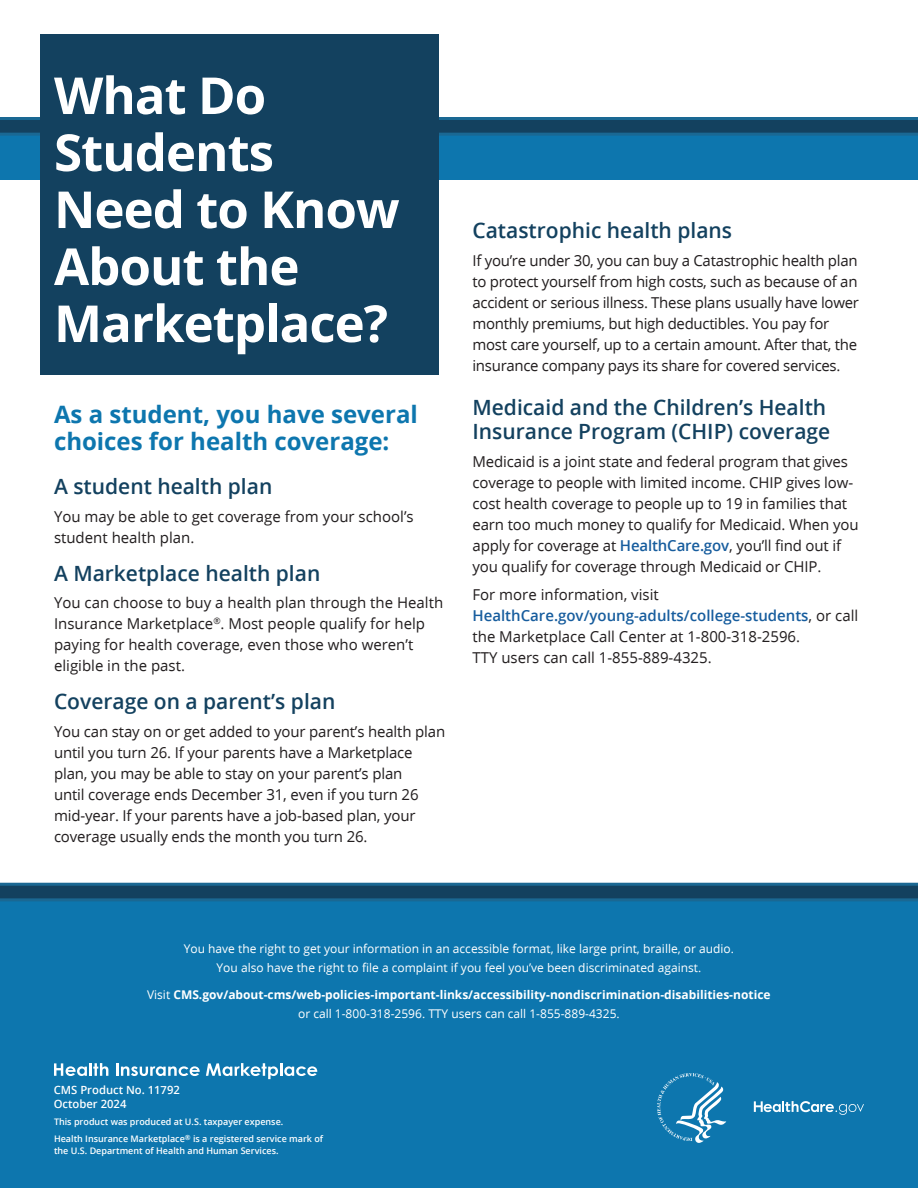
<style>
.page{position:relative;width:918px;height:1188px;background:#fff}
.page>*{position:absolute;margin:0;border:0;box-sizing:border-box;transform-origin:0 0}
.t1{font:700 51px/57px "Open Sans";letter-spacing:-.02em;color:#fff}
.H2_-_NO_BOX{font:700 24px/27px "Open Sans";color:#0d76ae}
.t2{font:600 21px/24px "Open Sans";color:#13415f}
.text_no_indent{font:15px/21px "Open Sans";letter-spacing:-.01em;color:#231f20}
.Disclaimer{font:12px/19.5px "Open Sans";color:#fff;text-align:center}
.Disclaimer-2{font:700 12px/19.5px "Open Sans";color:#fff;text-align:center}
.Product_Number___Date{font:600 11.25px "Open Sans";color:#fff}
.Taxpayer_Expense{font:600 9px/12px "Open Sans";color:#fff}
.s1{font-weight:600;color:#175d9e}
.s2{font-weight:400}
</style>
<div class="page">
<div style="left:0;top:118px;width:918px;height:62px;background:#0d76ae"></div>
<svg style="left:0;top:117px;width:918px;height:19px;background:#154e70"></svg>
<div style="left:0;top:890px;width:918px;height:298px;background:#0d76ae"></div>
<svg style="left:754px;top:1101px;width:110px;height:14px"></svg>
<svg style="left:0;top:883px;width:918px;height:18px;background:#154c6e"></svg>
<svg style="left:657px;top:1073px;width:69px;height:70px"></svg>
<svg style="left:54px;top:1063px;width:54px;height:13px"></svg>
<svg style="left:116px;top:1063px;width:84px;height:13px"></svg>
<svg style="left:206px;top:1063px;width:111px;height:16px"></svg>
<div style="left:40px;top:34px;width:399px;height:341px;background:#13415f"></div>
<h1 class="t1" style="left:54px;top:68px;width:347px">What Do<br>Students<br>Need to Know<br>About the<br>Marketplace?</h1>
<h2 class="H2_-_NO_BOX" style="left:54px;top:401px;width:365px">As a student, you have several choices for health coverage:</h2>
<h3 class="t2" style="left:54px;top:475px;width:220px">A student health plan</h3>
<p class="text_no_indent" style="left:54px;top:506px;width:361px">You may be able to get coverage from your school’s student health plan.</p>
<h3 class="t2" style="left:54px;top:561px;width:268px">A Marketplace health plan</h3>
<p class="text_no_indent" style="left:54px;top:593px;width:391px">You can choose to buy a health plan through the Health Insurance Marketplace<sup>®</sup>. Most people qualify for help paying for health coverage, even those who weren’t eligible in the past.</p>
<h3 class="t2" style="left:54px;top:690px;width:283px">Coverage on a parent’s plan</h3>
<p class="text_no_indent" style="left:54px;top:721px;width:393px">You can stay on or get added to your parent’s health plan until you turn 26. If your parents have a Marketplace plan, you may be able to stay on your parent’s plan<br>until coverage ends December 31, even if you turn 26 mid-year. If your parents have a job-based plan, your coverage usually ends the month you turn 26.</p>
<h3 class="t2" style="left:472px;top:219px;width:261px">Catastrophic health plans</h3>
<p class="text_no_indent" style="left:472px;top:250px;width:388px">If you’re under 30, you can buy a Catastrophic health plan to protect yourself from high costs, such as because of an accident or serious illness. These plans usually have lower monthly premiums, but high deductibles. You pay for most care yourself, up to a certain amount. After that, the insurance company pays its share for covered services.</p>
<h3 class="t2" style="left:472px;top:396px;width:359px">Medicaid and the Children’s Health<br>Insurance Program (CHIP) coverage</h3>
<p class="text_no_indent" style="left:472px;top:451px;width:388px">Medicaid is a joint state and federal program that gives coverage to people with limited income. CHIP gives low&shy;cost health coverage to people up to 19 in families that earn too much money to qualify for Medicaid. When you apply for coverage at <span class="s1">HealthCare.gov</span>, you’ll find out if you qualify for coverage through Medicaid or CHIP.</p>
<p class="text_no_indent" style="left:472px;top:584px;width:387px">For more information, visit <span class="s1">HealthCare.gov/young-adults/college-students</span>, or call the Marketplace Call Center at 1-800-318-2596.<br>TTY users can call 1-855-889-4325.</p>
<p class="Disclaimer" style="left:184px;top:939px;width:552px">You have the right to get your information in an accessible format, like large print, braille, or audio.<br>You also have the right to file a complaint if you feel you’ve been discriminated against.</p>
<p class="Disclaimer-2" style="left:147px;top:985px;width:625px"><span class="s2">Visit</span> CMS.gov/about-cms/web-policies-important-links/accessibility-nondiscrimination-disabilities-notice <span class="s2">or call 1-800-318-2596. TTY users can call 1-855-889-4325.</span></p>
<p class="Product_Number___Date" style="left:54px;top:1084px;width:128px">CMS Product No. 11792</p>
<p class="Product_Number___Date" style="left:54px;top:1097px;width:74px">October 2024</p>
<p class="Taxpayer_Expense" style="left:54px;top:1116px;width:231px">This product was produced at U.S. taxpayer expense.</p>
<p class="Taxpayer_Expense" style="left:54px;top:1133px;width:271px">Health Insurance Marketplace<sup>®</sup> is a registered service mark of the U.S. Department of Health and Human Services.</p>
</div>
